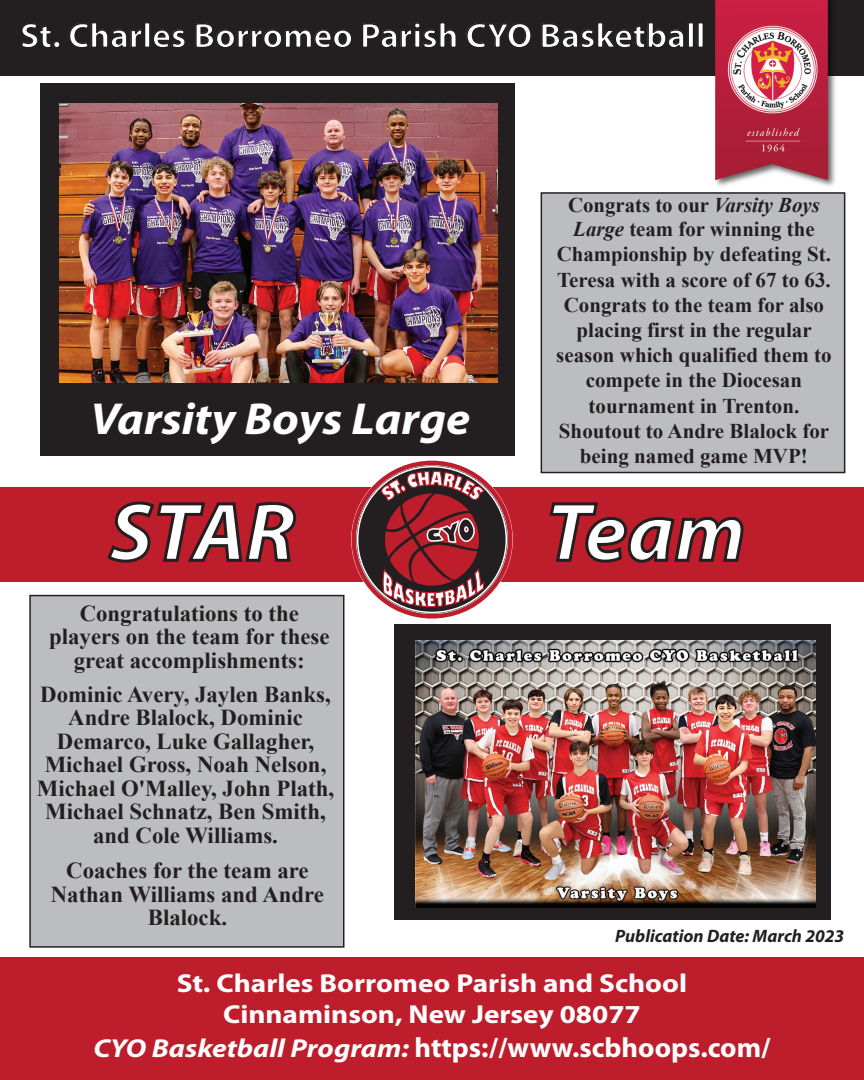
<style>
.page{position:relative;width:864px;height:1080px;background:#fff}
.page>*{position:absolute;margin:0;border:0;box-sizing:border-box;transform-origin:0 0}
.t1{font:italic 700 83.7px "Myriad Pro";color:#fff}
.t2{font:italic 700 45px "Myriad Pro";color:#fff;scale:1.07 1}
.t3{font:700 34.8px "Myriad Pro";color:#fff}
.t4{font:700 27.9px "Myriad Pro";color:#fff}
.t5{font:700 26.1px/31.2px "Myriad Pro";color:#fff;text-align:center;scale:1.12 1}
.t6{font:700 22.8px/23.5px "Times New Roman";color:#231f20;text-align:center}
.t7{font:700 21px/25px "Times New Roman";color:#231f20;text-align:center}
.t8{font:italic 700 18px "Myriad Pro";color:#231f20}
.s1{font-style:italic}
.s2{font-style:italic;font-size:26.1px}
</style>
<div class="page">
<div style="left:0;top:958px;width:864px;height:122px;background:#be1d2c"></div>
<div style="left:0;top:0;width:864px;height:75px;background:#231f20"></div>
<div style="left:0;top:487px;width:864px;height:94px;background:#be1d2c"></div>
<svg style="left:351px;top:460px;width:162px;height:159px"></svg>
<svg style="left:356px;top:465px;width:152px;height:149px;background:#413d3e"></svg>
<div style="left:352px;top:461px;width:160px;height:158px;border:4px solid #be1d2c;border-radius:50%"></div>
<svg style="left:380px;top:470px;width:105px;height:160px"></svg>
<div style="left:53px;top:41px;width:8px;height:8px;border:2px solid #231f20;border-radius:50%"></div>
<svg style="left:549px;top:502px;width:195px;height:61px"></svg>
<svg style="left:107px;top:501px;width:190px;height:62px"></svg>
<div style="left:41px;top:83px;width:474px;height:373px;background:#231f20"></div>
<div style="left:541px;top:192px;width:304px;height:281px;background:#bcbdc0;border:2px solid #231f20"></div>
<div style="left:29px;top:595px;width:315px;height:353px;background:#bcbdc0;border:2px solid #231f20"></div>
<div style="left:395px;top:625px;width:436px;height:295px;background:#231f20"></div>
<img style="left:415px;top:641px;width:400px;height:267px">
<img style="left:59px;top:103px;width:439px;height:279px">
<img style="left:711px;top:0;width:130px;height:186px">
<h3 class="t3" style="left:20px;top:13px;width:687px">St. Charles Borromeo Parish CYO Basketball</h3>
<h2 class="t2" style="left:90px;top:394px;width:356px">Varsity Boys Large</h2>
<h1 class="t1" style="left:109px;top:486px;width:187px">STAR</h1>
<p class="t6" style="left:49px;top:600px;width:282px">Congratulations to the players on the team for these great accomplishments:</p>
<p class="t6" style="left:37px;top:682px;width:299px">Dominic Avery, Jaylen Banks,<br>Andre Blalock, Dominic<br>Demarco, Luke Gallagher,<br>Michael Gross, Noah Nelson,<br>Michael O'Malley, John Plath,<br>Michael Schnatz, Ben Smith, and Cole Williams.</p>
<p class="t6" style="left:51px;top:858px;width:275px">Coaches for the team are<br>Nathan Williams and Andre<br>Blalock.</p>
<p class="t7" style="left:556px;top:192px;width:277px">Congrats to our <span class="s1">Varsity Boys<br>Large</span> team for winning the<br>Championship by defeating St.<br>Teresa with a score of 67 to 63.<br>Congrats to the team for also placing first in the regular season which qualified them to compete in the Diocesan tournament in Trenton.<br>Shoutout to Andre Blalock for being named game MVP!</p>
<h1 class="t1" style="left:546px;top:486px;width:202px">Team</h1>
<p class="t8" style="left:615px;top:926px;width:231px">Publication Date: March 2023</p>
<p class="t5" style="left:177px;top:967px;width:457px">St. Charles Borromeo Parish and School<br>Cinnaminson, New Jersey 08077</p>
<p class="t4" style="left:93px;top:1029px;width:679px"><span class="s2">CYO Basketball Program:</span> https://www.scbhoops.com/</p>
</div>
